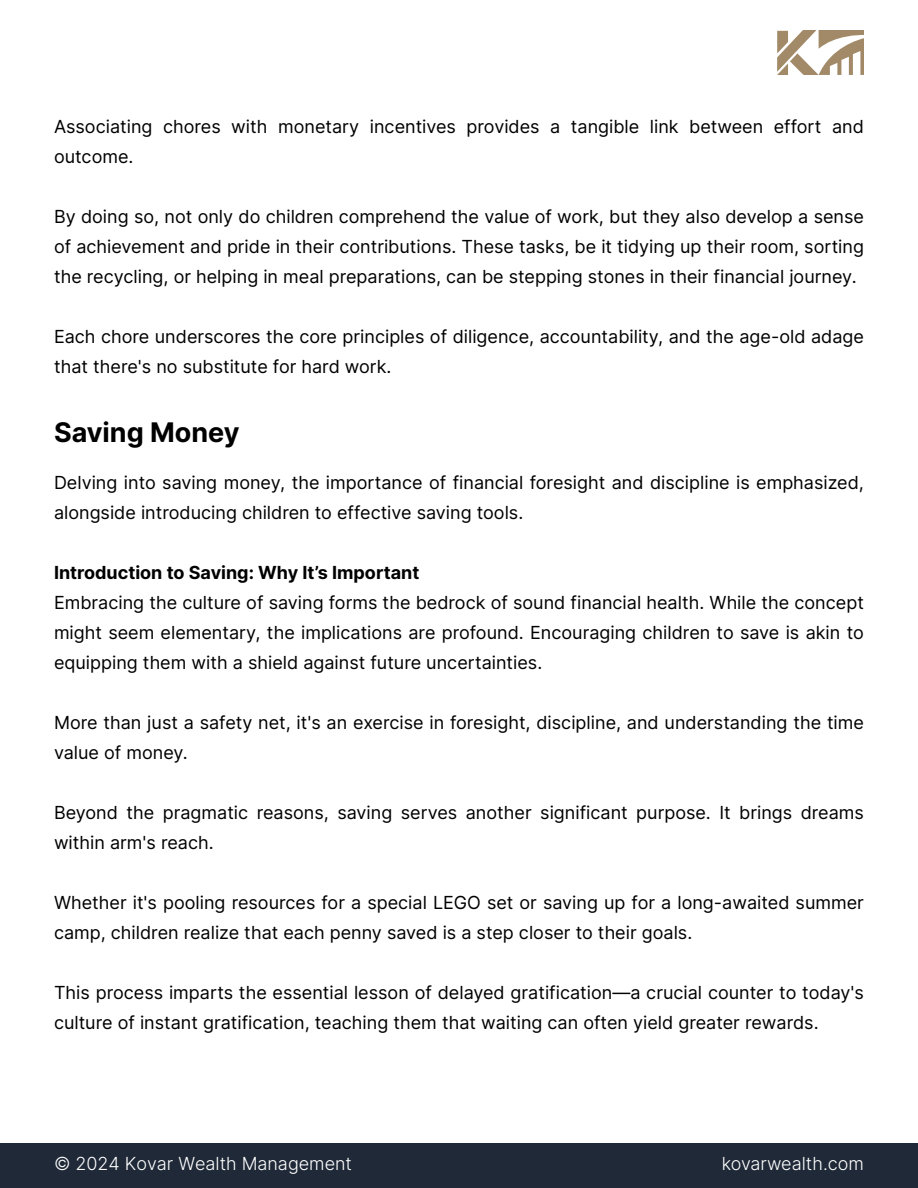
<style>
.page{position:relative;width:918px;height:1188px;background:#fff}
.page>*{position:absolute;margin:0;border:0;box-sizing:border-box;transform-origin:0 0}
.t1{font:700 27px "Inter";color:#000}
.t2{font:18px/30px "Inter";color:#000}
.t3{font:300 18px "Inter";color:#fff}
.t4{font:700 18px "Inter";color:#000}
</style>
<div class="page">
<svg style="left:777px;top:30px;width:87px;height:45px"></svg>
<div style="left:0;top:1143px;width:918px;height:45px;background:#1f2937"></div>
<p class="t2" style="left:54px;top:111px;width:811px">Associating chores with monetary incentives provides a tangible link between effort and outcome.</p>
<p class="t2" style="left:54px;top:201px;width:812px;text-align:justify">By doing so, not only do children comprehend the value of work, but they also develop a sense of achievement and pride in their contributions. These tasks, be it tidying up their room, sorting the recycling, or helping in meal preparations, can be stepping stones in their financial journey.</p>
<p class="t2" style="left:54px;top:321px;width:811px">Each chore underscores the core principles of diligence, accountability, and the age-old adage that there's no substitute for hard work.</p>
<h1 class="t1" style="left:54px;top:413px;width:187px">Saving Money</h1>
<p class="t2" style="left:54px;top:467px;width:811px">Delving into saving money, the importance of financial foresight and discipline is emphasized, alongside introducing children to effective saving tools.</p>
<p class="t4" style="left:54px;top:560px;width:367px">Introduction to Saving: Why It’s Important</p>
<p class="t2" style="left:54px;top:587px;width:811px;text-align:justify">Embracing the culture of saving forms the bedrock of sound financial health. While the concept might seem elementary, the implications are profound. Encouraging children to save is akin to equipping them with a shield against future uncertainties.</p>
<p class="t2" style="left:54px;top:707px;width:811px">More than just a safety net, it's an exercise in foresight, discipline, and understanding the time value of money.</p>
<p class="t2" style="left:54px;top:797px;width:811px">Beyond the pragmatic reasons, saving serves another significant purpose. It brings dreams within arm's reach.</p>
<p class="t2" style="left:54px;top:887px;width:811px">Whether it's pooling resources for a special LEGO set or saving up for a long-awaited summer camp, children realize that each penny saved is a step closer to their goals.</p>
<p class="t2" style="left:54px;top:977px;width:811px">This process imparts the essential lesson of delayed gratification—a crucial counter to today's culture of instant gratification, teaching them that waiting can often yield greater rewards.</p>
<p class="t3" style="left:54px;top:1151px;width:300px">© 2024 Kovar Wealth Management</p>
<p class="t3" style="left:722px;top:1151px;width:144px">kovarwealth.com</p>
</div>
